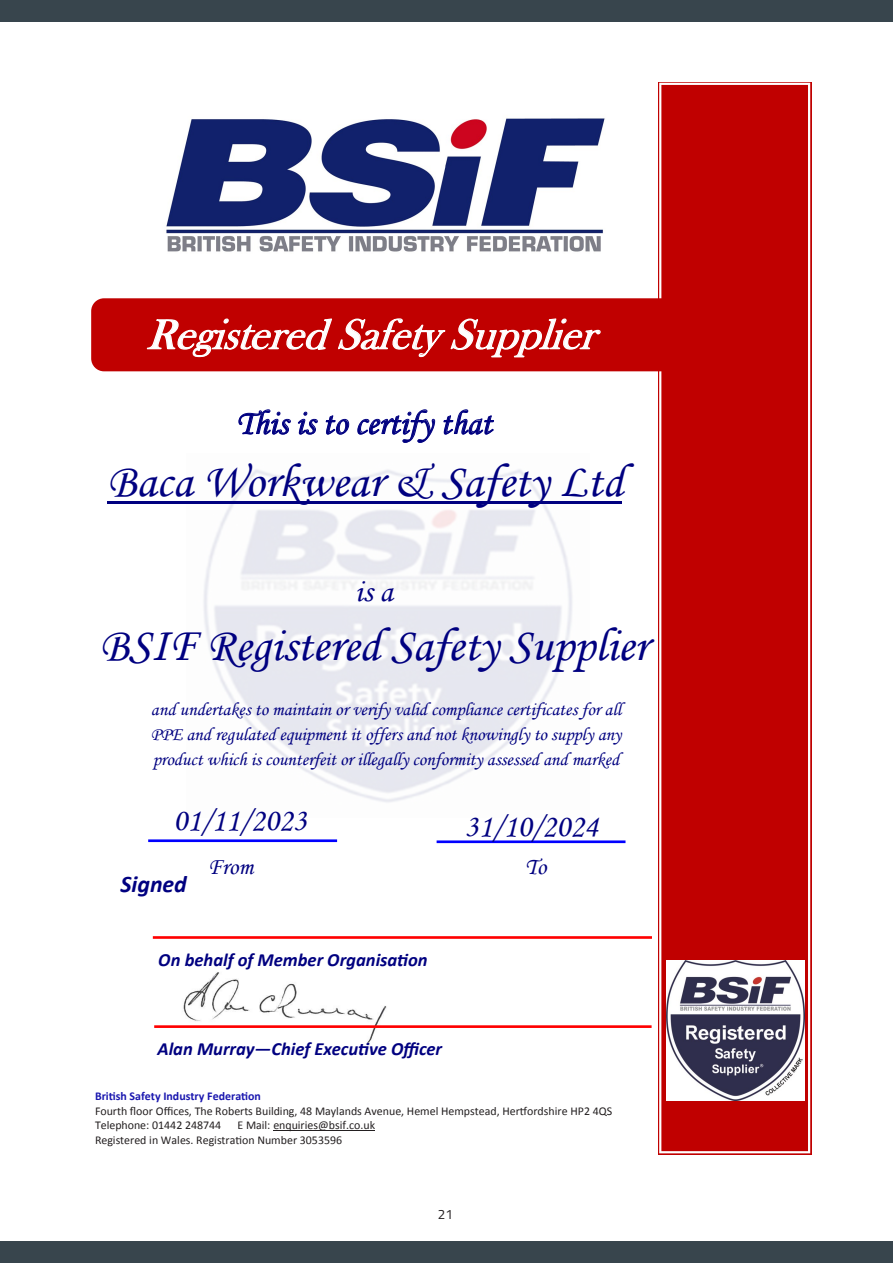
<style>
.page{position:relative;width:893px;height:1263px;background:#fff}
.page>*{position:absolute;margin:0;border:0;box-sizing:border-box;transform-origin:0 0}
.t1{font:47.7px "Monotype Corsiva";color:#000080}
.t2{font:italic 43.2px "Bask Old Face";color:#fff}
.t3{font:34.5px "Monotype Corsiva";color:#000080}
.t4{font:31.8px "Monotype Corsiva";color:#000080}
.t5{font:italic 700 23.85px "Calibri";color:#000080}
.t6{font:23.85px "Monotype Corsiva";color:#000080}
.t7{font:18.6px/24.8px "Monotype Corsiva";color:#000080;text-align:justify}
.t8{font:italic 700 18.6px "Calibri";color:#000080}
.t9{font:13.5px "Titillium";color:#231f20}
.t10{font:11.85px/14.5px "Calibri";color:#231f20}
.s1{font-weight:700;color:#1a17af}
</style>
<div class="page">
<div style="left:0;top:1242px;width:893px;height:21px;background:#38454d"></div>
<div style="left:0;top:0;width:893px;height:21px;background:#38454d"></div>
<svg style="left:655px;top:82px;width:157px;height:1073px;fill:#c00000"></svg>
<img style="left:166px;top:118px;width:439px;height:134px">
<div style="left:91px;top:298px;width:695px;height:73px;background:#c00000;border:2px solid #c00000;border-radius:12px"></div>
<img style="left:187px;top:469px;width:403px;height:333px">
<hr style="left:153px;top:936px;width:499px;height:3px;background:#f00">
<img style="left:183px;top:972px;width:204px;height:73px">
<hr style="left:154px;top:1025px;width:498px;height:3px;background:#f00">
<hr style="left:273px;top:1130px;width:102px;height:1px;background:#231f20">
<hr style="left:108px;top:502px;width:514px;height:2px;background:#000080">
<hr style="left:148px;top:839px;width:189px;height:3px;background:#00f">
<hr style="left:437px;top:840px;width:188px;height:3px;background:#00f">
<img style="left:666px;top:960px;width:138px;height:140px">
<p class="t2" style="left:146px;top:311px;width:466px">RegisteredSafetySupplier</p>
<p class="t3" style="left:236px;top:402px;width:257px">This is to certify that</p>
<p class="t1" style="left:108px;top:452px;width:517px">Baca Workwear &amp; Safety Ltd</p>
<p class="t4" style="left:355px;top:571px;width:40px">is a</p>
<p class="t1" style="left:100px;top:616px;width:550px">BSIF Registered Safety Supplier</p>
<p class="t7" style="left:151px;top:697px;width:472px">and undertakes to maintain or verify valid compliance certificates for all PPE and regulated equipment it offers and not knowingly to supply any product which is counterfeit or illegally conformity assessed and marked</p>
<p class="t4" style="left:173px;top:801px;width:135px">01/11/2023</p>
<p class="t4" style="left:465px;top:807px;width:135px">31/10/2024</p>
<p class="t5" style="left:120px;top:867px;width:68px">Signed</p>
<p class="t6" style="left:208px;top:852px;width:47px">From</p>
<p class="t6" style="left:525px;top:852px;width:23px">To</p>
<p class="t8" style="left:158px;top:946px;width:271px">On behalf of Member Organisation</p>
<p class="t8" style="left:157px;top:1036px;width:286px">Alan Murray—Chief Executive Officer</p>
<p class="t10" style="left:95px;top:1089px;width:519px"><span class="s1">British Safety Industry Federation<br></span>Fourth floor Offices, The Roberts Building, 48 Maylands Avenue, Hemel Hempstead, Hertfordshire HP2 4QS<br>Telephone: 01442 248744</p>
<p class="t10" style="left:95px;top:1118px;width:282px;text-indent:142px">E Mail: enquiries@bsif.co.uk<br>Registered in Wales. Registration Number 3053596</p>
<p class="t9" style="left:438px;top:1204px;width:17px">21</p>
</div>
